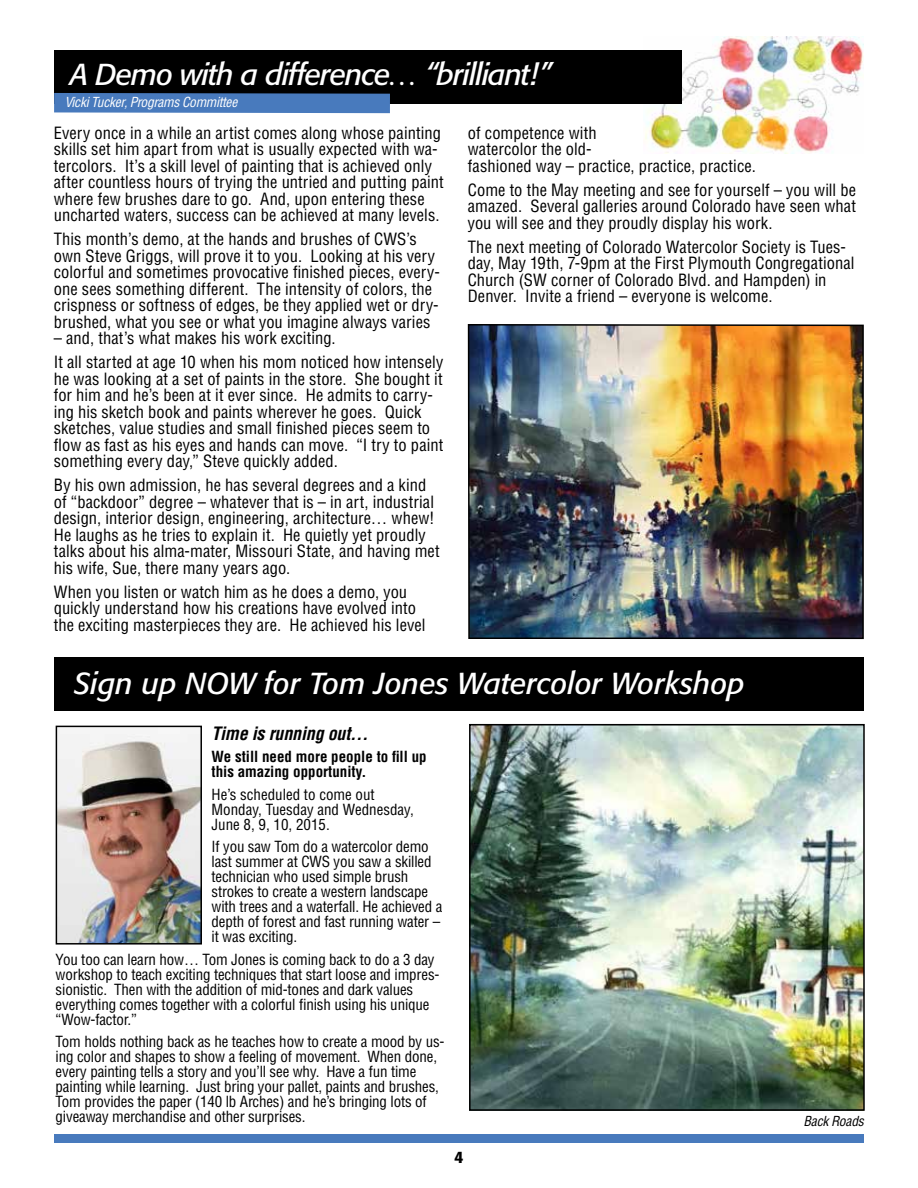
<style>
.page{position:relative;width:918px;height:1188px;background:#fff}
.page>*{position:absolute;margin:0;border:0;box-sizing:border-box;transform-origin:0 0}
.t1{font:italic 30px "Formata";color:#fff}
.t2{font:italic 30px "Formata";letter-spacing:-.035em;color:#fff}
.t3{font:italic 700 condensed 18px "Helvetica";letter-spacing:-.01em;color:#000}
.t4{font:condensed 16.5px/16.5px "Helvetica";letter-spacing:.005em;color:#000}
.t5{font:500 16.5px "Formata";color:#000}
.t6{font:condensed 15px/15px "Helvetica";letter-spacing:-.01em;color:#000}
.t7{font:700 condensed 15px/15px "Helvetica";color:#000}
.t8{font:italic condensed 13.5px "Helvetica";letter-spacing:-.02em;color:#fff}
.t9{font:italic condensed 13.5px "Helvetica";letter-spacing:-.015em;color:#000}
</style>
<div class="page">
<div style="left:54px;top:1134px;width:810px;height:9px;background:#487abd"></div>
<img style="left:645px;top:37px;width:219px;height:116px">
<div style="left:54px;top:50px;width:627px;height:54px;background:#000"></div>
<svg style="left:54px;top:93px;width:336px;height:21px"></svg>
<img style="left:467px;top:324px;width:397px;height:316px">
<img style="left:472px;top:727px;width:390px;height:381px">
<div style="left:469px;top:724px;width:396px;height:387px;border:2px solid #000"></div>
<img style="left:59px;top:729px;width:140px;height:213px">
<div style="left:56px;top:726px;width:146px;height:219px;border:2px solid #000"></div>
<div style="left:54px;top:657px;width:810px;height:54px;background:#000"></div>
<h1 class="t2" style="left:70px;top:57px;width:483px">A Demo with a difference… “brilliant!”</h1>
<p class="t8" style="left:65px;top:93px;width:174px">Vicki Tucker, Programs Committee</p>
<p class="t4" style="left:54px;top:124px;width:392px">Every once in a while an artist comes along whose painting skills set him apart from what is usually expected with wa&shy;tercolors. It’s a skill level of painting that is achieved only after countless hours of trying the untried and putting paint where few brushes dare to go. And, upon entering these uncharted waters, success can be achieved at many levels.</p>
<p class="t4" style="left:54px;top:231px;width:388px">This month’s demo, at the hands and brushes of CWS’s own Steve Griggs, will prove it to you. Looking at his very colorful and sometimes provocative finished pieces, every&shy;one sees something different. The intensity of colors, the crispness or softness of edges, be they applied wet or dry&shy;brushed, what you see or what you imagine always varies</p>
<p class="t4" style="left:54px;top:326px;width:391px;line-height:24px">– and, that’s what makes his work exciting.<br>It all started at age 10 when his mom noticed how intensely</p>
<p class="t4" style="left:54px;top:370px;width:391px">he was looking at a set of paints in the store. She bought it for him and he’s been at it ever since. He admits to carry&shy;ing his sketch book and paints wherever he goes. Quick sketches, value studies and small finished pieces seem to flow as fast as his eyes and hands can move. “I try to paint something every day,” Steve quickly added.</p>
<p class="t4" style="left:54px;top:477px;width:387px">By his own admission, he has several degrees and a kind of “backdoor” degree – whatever that is – in art, industrial design, interior design, engineering, architecture… whew!<br>He laughs as he tries to explain it. He quietly yet proudly talks about his alma-mater, Missouri State, and having met his wife, Sue, there many years ago.</p>
<p class="t4" style="left:54px;top:583px;width:373px">When you listen or watch him as he does a demo, you quickly understand how his creations have evolved into the exciting masterpieces they are. He achieved his level</p>
<p class="t4" style="left:468px;top:124px;width:290px">of competence with<br>watercolor the old-<br>fashioned way – practice, practice, practice.</p>
<p class="t4" style="left:468px;top:181px;width:390px;text-align:justify">Come to the May meeting and see for yourself – you will be amazed. Several galleries around Colorado have seen what you will see and they proudly display his work.</p>
<p class="t4" style="left:468px;top:238px;width:388px">The next meeting of Colorado Watercolor Society is Tues&shy;day, May 19th, 7-9pm at the First Plymouth Congregational Church (SW corner of Colorado Blvd. and Hampden) in Denver. Invite a friend – everyone is welcome.</p>
<h1 class="t1" style="left:74px;top:665px;width:673px">Sign up NOW for Tom Jones Watercolor Workshop</h1>
<p class="t3" style="left:212px;top:722px;width:158px">Time is running out…</p>
<p class="t7" style="left:212px;top:749px;width:217px">We still need more people to fill up this amazing opportunity.</p>
<p class="t6" style="left:212px;top:786px;width:204px">He’s scheduled to come out<br>Monday, Tuesday and Wednesday,<br>June 8, 9, 10, 2015.</p>
<p class="t6" style="left:212px;top:839px;width:232px">If you saw Tom do a watercolor demo last summer at CWS you saw a skilled technician who used simple brush strokes to create a western landscape with trees and a waterfall. He achieved a depth of forest and fast running water – it was exciting.</p>
<p class="t6" style="left:56px;top:951px;width:385px">You too can learn how… Tom Jones is coming back to do a 3 day workshop to teach exciting techniques that start loose and impres&shy;sionistic. Then with the addition of mid-tones and dark values everything comes together with a colorful finish using his unique “Wow-factor.”</p>
<p class="t6" style="left:56px;top:1034px;width:390px">Tom holds nothing back as he teaches how to create a mood by us&shy;ing color and shapes to show a feeling of movement. When done, every painting tells a story and you’ll see why. Have a fun time painting while learning. Just bring your pallet, paints and brushes, Tom provides the paper (140 lb Arches) and he’s bringing lots of giveaway merchandise and other surprises.</p>
<p class="t5" style="left:454px;top:1147px;width:11px">4</p>
<p class="t9" style="left:804px;top:1112px;width:62px">Back Roads</p>
</div>
